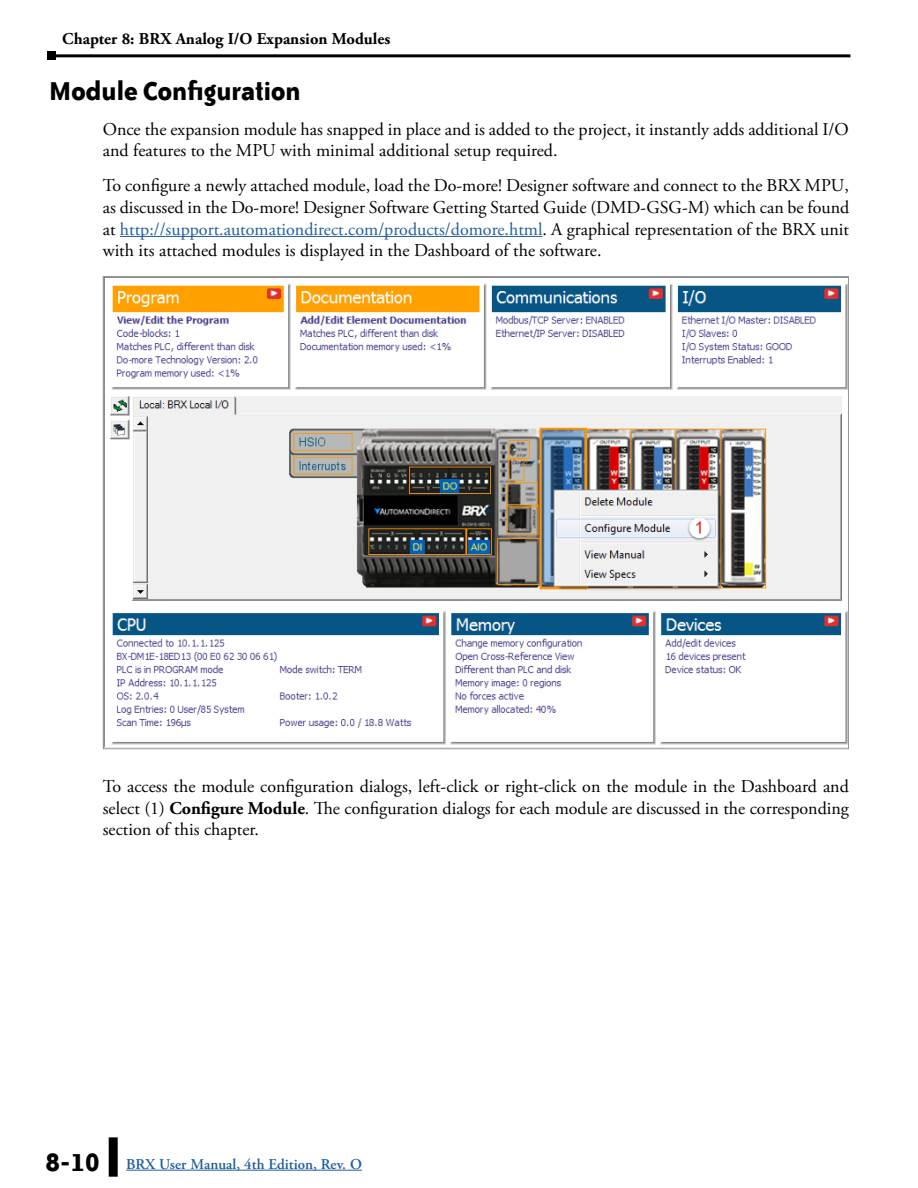
<style>
.page{position:relative;width:918px;height:1188px;background:#fff}
.page>*{position:absolute;margin:0;border:0;box-sizing:border-box;transform-origin:0 0}
.Head{font:700 30px "Bailey Sans ITC Com";letter-spacing:-.02em;color:#000}
.Body{font:18px/21.6px "Adobe Garamond Pro";color:#000;text-align:justify}
.t1{font:700 16.5px "Adobe Garamond Pro";color:#000}
.t2{font:600 15px "Adobe Garamond Pro";color:#215e9e}
.s1{color:#215e9e}
.s2{font-weight:700}
.s3{font-family:"Bailey Sans ITC Com";font-weight:700;font-size:30px;color:#000}
</style>
<div class="page">
<hr style="left:52px;top:54px;width:798px;height:3px;background:#000">
<div style="left:47px;top:52px;width:9px;height:8px;background:#000"></div>
<hr style="left:126px;top:1170px;width:236px;height:1px;background:#215e9e">
<div style="left:109px;top:1137px;width:9px;height:40px;background:#000"></div>
<hr style="left:120px;top:236px;width:422px;height:1px;background:#215e9e">
<img style="left:110px;top:284px;width:737px;height:461px">
<p class="t1" style="left:62px;top:29px;width:330px">Chapter 8: BRX Analog I/O Expansion Modules</p>
<p class="Head" style="left:49px;top:73px;width:254px">Module Configuration</p>
<p class="Body" style="left:103px;top:119px;width:748px">Once the expansion module has snapped in place and is added to the project, it instantly adds additional I/O and features to the MPU with minimal additional setup required.</p>
<p class="Body" style="left:103px;top:176px;width:748px">To configure a newly attached module, load the Do-more! Designer software and connect to the BRX MPU, as discussed in the Do-more! Designer Software Getting Started Guide (DMD-GSG-M) which can be found at <span class="s1">http://support.automationdirect.com/products/domore.html</span>. A graphical representation of the BRX unit with its attached modules is displayed in the Dashboard of the software.</p>
<p class="Body" style="left:103px;top:776px;width:748px">To access the module configuration dialogs, left-click or right-click on the module in the Dashboard and select (1) <span class="s2">Configure Module</span>. The configuration dialogs for each module are discussed in the corresponding section of this chapter.</p>
<p class="t2" style="left:45px;top:1155px;width:318px"><span class="s3">8-10</span> BRX User Manual, 4th Edition, Rev. O</p>
</div>
